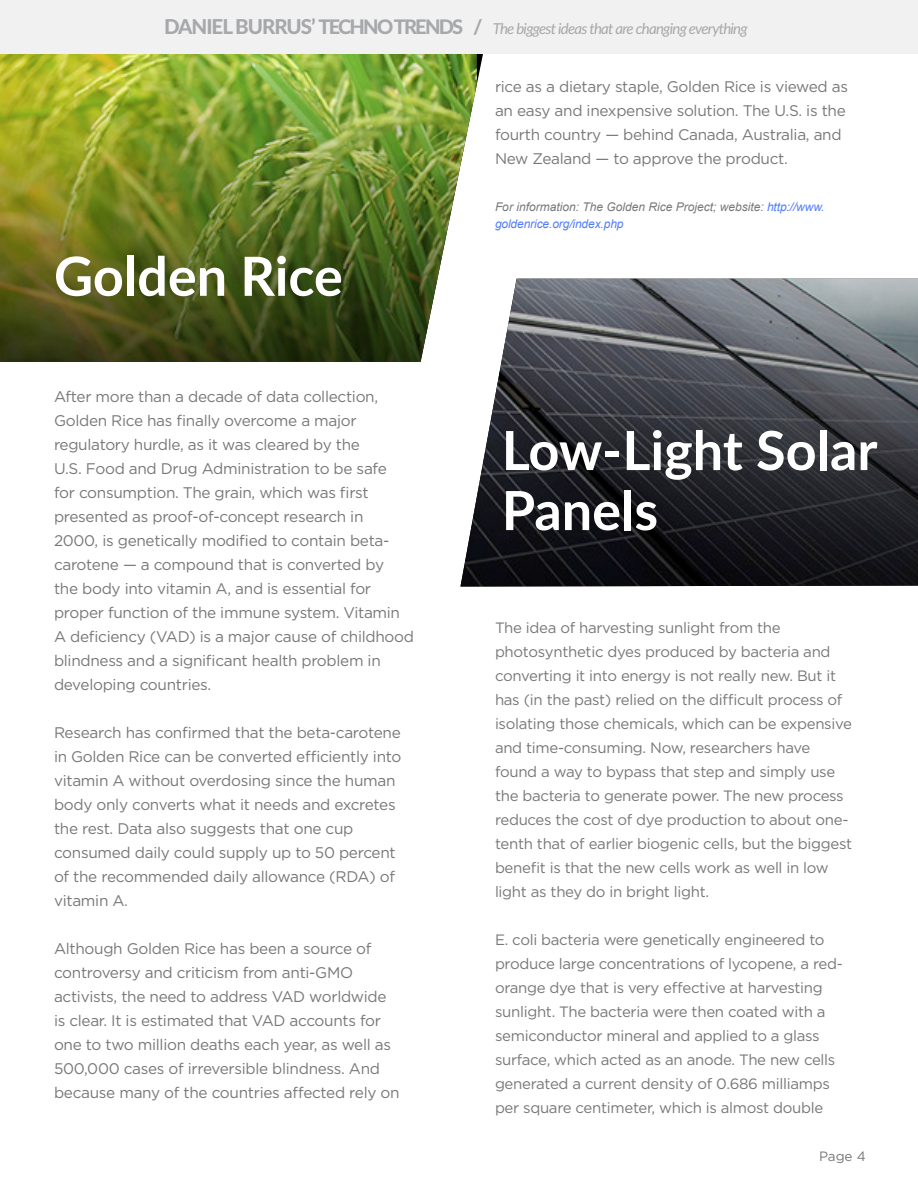
<style>
.page{position:relative;width:918px;height:1188px;background:#fff}
.page>*{position:absolute;margin:0;border:0;box-sizing:border-box;transform-origin:0 0}
.t1{font:700 54px/60px "Lato";color:#fff}
.t2{font:15.3px/24px "Gotham";letter-spacing:-.02em;color:#76787a}
.t3{font:15px/24px "Gotham";letter-spacing:-.02em;color:#76787a}
.t4{font:italic 15px "Lato";letter-spacing:-.05em;color:#a7a8ab}
.t5{font:13.5px "Gotham";color:#76787a}
.t6{font:italic 12px/16.5px "Arial";color:#76787a}
.s1{font-weight:800;font-style:normal;font-size:20.55px}
.s2{font-weight:800;font-style:normal;font-size:20.1px}
.s3{color:#507cfb}
</style>
<div class="page">
<img style="left:460px;top:279px;width:458px;height:307px">
<div style="left:0;top:0;width:915px;height:54px;background:#f1f1f1"></div>
<img style="left:0;top:54px;width:477px;height:308px">
<hr style="left:915px;top:0;width:3px;height:54px;background:#f1f1f1">
<p class="t4" style="left:164px;top:18px;width:585px"><span class="s1">DANIEL BURRUS’</span> <span class="s2">TECHNO TRENDS /</span> The biggest ideas that are changing everything</p>
<p class="t2" style="left:495px;top:74px;width:355px">rice as a dietary staple, Golden Rice is viewed as an easy and inexpensive solution. The U.S. is the fourth country — behind Canada, Australia, and New Zealand — to approve the product.</p>
<h1 class="t1" style="left:54px;top:244px;width:290px">Golden Rice</h1>
<p class="t2" style="left:54px;top:385px;width:362px">After more than a decade of data collection, Golden Rice has finally overcome a major regulatory hurdle, as it was cleared by the<br>U.S. Food and Drug Administration to be safe<br>for consumption. The grain, which was first presented as proof-of-concept research in<br>2000, is genetically modified to contain beta&shy;carotene — a compound that is converted by<br>the body into vitamin A, and is essential for proper function of the immune system. Vitamin A deficiency (VAD) is a major cause of childhood blindness and a significant health problem in developing countries.</p>
<p class="t2" style="left:54px;top:721px;width:349px">Research has confirmed that the beta-carotene in Golden Rice can be converted efficiently into vitamin A without overdosing since the human body only converts what it needs and excretes the rest. Data also suggests that one cup consumed daily could supply up to 50 percent of the recommended daily allowance (RDA) of vitamin A.</p>
<p class="t2" style="left:54px;top:937px;width:347px">Although Golden Rice has been a source of controversy and criticism from anti-GMO activists, the need to address VAD worldwide is clear. It is estimated that VAD accounts for one to two million deaths each year, as well as 500,000 cases of irreversible blindness. And because many of the countries affected rely on</p>
<p class="t6" style="left:495px;top:199px;width:331px">For information: The Golden Rice Project; website: <span class="s3">http://www. goldenrice.org/index.php</span></p>
<h1 class="t1" style="left:502px;top:418px;width:377px">Low-Light Solar<br>Panels</h1>
<p class="t3" style="left:495px;top:615px;width:359px">The idea of harvesting sunlight from the photosynthetic dyes produced by bacteria and converting it into energy is not really new. But it has (in the past) relied on the difficult process of isolating those chemicals, which can be expensive and time-consuming. Now, researchers have found a way to bypass that step and simply use the bacteria to generate power. The new process reduces the cost of dye production to about one&shy;tenth that of earlier biogenic cells, but the biggest benefit is that the new cells work as well in low light as they do in bright light.</p>
<p class="t3" style="left:495px;top:927px;width:349px">E. coli bacteria were genetically engineered to produce large concentrations of lycopene, a red&shy;orange dye that is very effective at harvesting sunlight. The bacteria were then coated with a semiconductor mineral and applied to a glass surface, which acted as an anode. The new cells generated a current density of 0.686 milliamps per square centimeter, which is almost double</p>
<p class="t5" style="left:819px;top:1148px;width:48px">Page 4</p>
</div>
